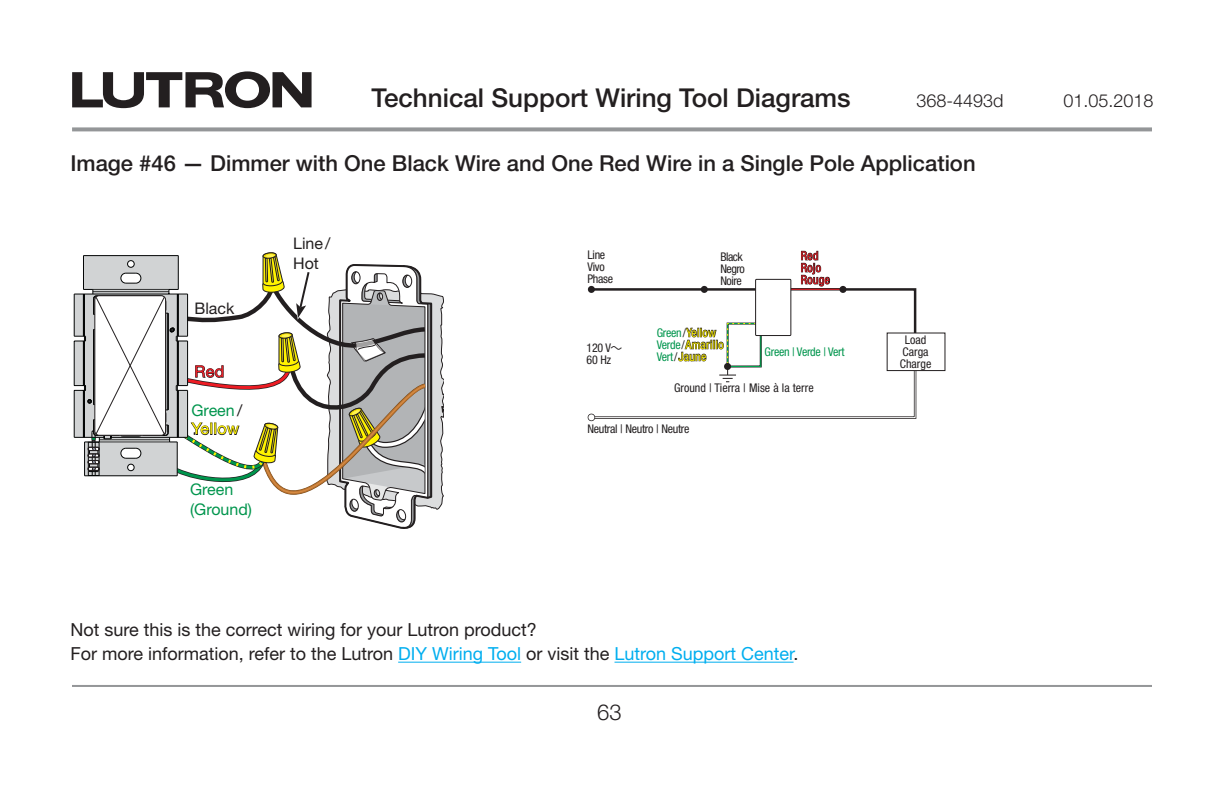
<style>
.page{position:relative;width:1224px;height:792px;background:#fff}
.page>*{position:absolute;margin:0;border:0;box-sizing:border-box;transform-origin:0 0}
.t1{font:500 26px "Helvetica Neue LT Std";color:#231f20}
.t2{font:500 22px "Helvetica Neue LT Std";color:#231f20}
.t3{font:300 22px "Helvetica Neue LT Std";color:#231f20}
.t4{font:18px/24px "Helvetica Neue LT Std";color:#231f20}
.t5{font:300 18px "Helvetica Neue LT Std";color:#231f20}
.text{font:16px/20px "Helvetica Neue LT Std";color:#00954d}
.text-2{font:16px "Helvetica Neue LT Std";color:#231f20}
.text-3{font:16px "Helvetica Neue LT Std";letter-spacing:.025em;color:#fff200}
.text-4{font:16px "Helvetica Neue LT Std";color:#ed1c24}
.Tag-fig_2{font:condensed 12px/12px "Helvetica Neue";letter-spacing:-.025em;color:#231f20}
.Tag-fig_2-2{font:condensed 12px "Helvetica Neue";color:#231f20}
.Tag-fig_2-3{font:condensed 12px "Helvetica Neue";letter-spacing:.025em;color:#fff200}
.Tag-fig_2-4{font:condensed 12px "Helvetica Neue";letter-spacing:-.025em;color:#00954d}
.Tag-fig_2-5{font:condensed 12px "Helvetica Neue";letter-spacing:-.025em;color:#fff200}
.Tag-fig_2-6{font:condensed 12px "Helvetica Neue";letter-spacing:.025em;color:#ed1c24}
.s1{color:#231f20}
.s2{font-family:"acdc";font-stretch:normal}
.s3{color:#00954d}
.s4{color:#00aeef}
</style>
<div class="page">
<svg style="left:72px;top:127px;width:1080px;height:4px;background:#9fa1a2"></svg>
<hr style="left:72px;top:685px;width:1080px;height:2px;background:#949698">
<svg style="left:72px;top:71px;width:240px;height:37px"></svg>
<hr style="left:398px;top:662px;width:123px;height:1px;background:#00aeef">
<hr style="left:615px;top:662px;width:179px;height:1px;background:#00aeef">
<div style="left:588px;top:286px;width:7px;height:7px;border:2px solid #231f20;border-radius:50%"></div>
<div style="left:701px;top:286px;width:7px;height:7px;border:2px solid #231f20;border-radius:50%"></div>
<svg style="left:589px;top:287px;width:329px;height:132px"></svg>
<div style="left:588px;top:414px;width:7px;height:7px;border:2px solid #231f20;border-radius:50%"></div>
<div style="left:887px;top:333px;width:58px;height:38px;background:#fff"></div>
<div style="left:887px;top:333px;width:58px;height:38px;border:1px solid #231f20"></div>
<hr style="left:786px;top:289px;width:58px;height:1px;background:#ed1c24">
<div style="left:839px;top:286px;width:8px;height:7px;border:2px solid #231f20;border-radius:50%"></div>
<div style="left:756px;top:279px;width:35px;height:57px;background:#fff"></div>
<div style="left:755px;top:279px;width:36px;height:57px;border:1px solid #231f20"></div>
<svg style="left:588px;top:322px;width:328px;height:98px"></svg>
<svg style="left:801px;top:251px;width:29px;height:36px"></svg>
<svg style="left:74px;top:252px;width:370px;height:277px"></svg>
<h1 class="t1" style="left:372px;top:82px;width:481px">Technical Support Wiring Tool Diagrams</h1>
<p class="t5" style="left:916px;top:90px;width:89px">368-4493d</p>
<p class="t5" style="left:1063px;top:90px;width:92px">01.05.2018</p>
<p class="t2" style="left:70px;top:150px;width:907px">Image #46 — Dimmer with One Black Wire and One Red Wire in a Single Pole Application</p>
<p class="text-2" style="left:194px;top:299px;width:41px">Black</p>
<p class="text-4" style="left:194px;top:362px;width:31px">Red</p>
<p class="text" style="left:192px;top:401px;width:52px">Green <span class="s1">/</span></p>
<p class="text-3" style="left:192px;top:419px;width:49px">Yellow</p>
<p class="text" style="left:190px;top:479px;width:63px">Green (Ground)</p>
<p class="text-2" style="left:293px;top:234px;width:39px">Line/</p>
<p class="text-2" style="left:293px;top:254px;width:27px">Hot</p>
<p class="Tag-fig_2" style="left:588px;top:249px;width:19px">Line<br>Vivo</p>
<p class="Tag-fig_2" style="left:588px;top:273px;width:27px">Phase</p>
<p class="Tag-fig_2" style="left:587px;top:342px;width:37px">120 V<span class="s2">~</span></p>
<p class="Tag-fig_2" style="left:587px;top:354px;width:26px">60 Hz</p>
<p class="Tag-fig_2" style="left:720px;top:250px;width:26px">Black<br>Negro<br>Noire</p>
<p class="Tag-fig_2-6" style="left:801px;top:249px;width:19px">Red</p>
<p class="Tag-fig_2-6" style="left:801px;top:261px;width:22px">Rojo</p>
<p class="Tag-fig_2-6" style="left:801px;top:273px;width:31px">Rouge</p>
<p class="Tag-fig_2-5" style="left:657px;top:326px;width:61px"><span class="s3">Green</span><span class="s1">/</span>Yellow</p>
<p class="Tag-fig_2-3" style="left:657px;top:338px;width:68px"><span class="s3">Verde</span><span class="s1">/</span>Amarillo</p>
<p class="Tag-fig_2-3" style="left:657px;top:350px;width:51px"><span class="s3">Vert</span><span class="s1">/</span>Jaune</p>
<p class="Tag-fig_2-2" style="left:674px;top:381px;width:141px">Ground | Tierra | Mise à la terre</p>
<p class="Tag-fig_2-4" style="left:765px;top:344px;width:82px">Green | Verde | Vert</p>
<p class="Tag-fig_2" style="left:588px;top:422px;width:103px">Neutral | Neutro | Neutre</p>
<p class="t4" style="left:70px;top:618px;width:730px">Not sure this is the correct wiring for your Lutron product?<br>For more information, refer to the Lutron <span class="s4">DIY Wiring Tool</span> or visit the <span class="s4">Lutron Support Center</span>.</p>
<p class="t3" style="left:597px;top:699px;width:26px">63</p>
<p class="Tag-fig_2" style="left:905px;top:333px;width:23px">Load</p>
<p class="Tag-fig_2" style="left:903px;top:345px;width:27px">Carga</p>
<p class="Tag-fig_2" style="left:900px;top:357px;width:33px">Charge</p>
</div>
